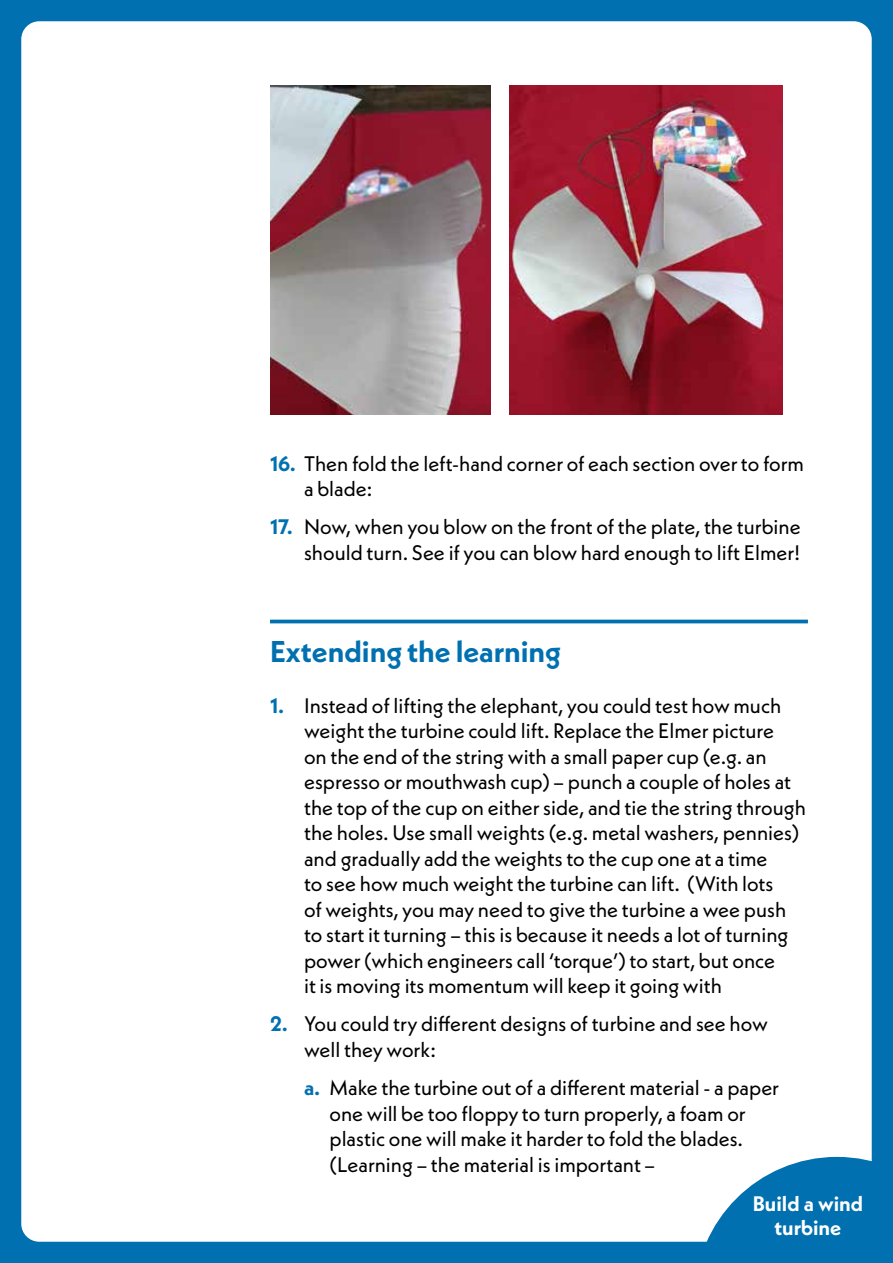
<style>
.page{position:relative;width:893px;height:1263px;background:#0070b0}
.page>*{position:absolute;margin:0;border:0;box-sizing:border-box;transform-origin:0 0}
.t1{font:700 30px "Neue Kabel";color:#0070b0}
.t2{font:21px/25.5px "Neue Kabel";color:#000}
.t3{font:700 21px/24px "Neue Kabel";color:#fff;text-align:center}
.s1{font-weight:700;color:#0070b0}
</style>
<div class="page">
<div style="left:21px;top:21px;width:851px;height:1221px;background:#fff;border-radius:18px"></div>
<hr style="left:270px;top:620px;width:538px;height:3px;background:#0070b0">
<img style="left:509px;top:85px;width:273px;height:330px">
<img style="left:270px;top:85px;width:221px;height:330px">
<svg style="left:695px;top:1157px;width:177px;height:85px"></svg>
<p class="t2" style="left:304px;top:450px;width:501px;text-indent:-34px"><span class="s1">16.</span> Then fold the left-hand corner of each section over to form a blade:</p>
<p class="t2" style="left:270px;top:514px;width:532px;text-align:right"><span class="s1">17.</span> Now, when you blow on the front of the plate, the turbine should turn. See if you can blow hard enough to lift Elmer!</p>
<h1 class="t1" style="left:270px;top:632px;width:293px">Extending the learning</h1>
<p class="t2" style="left:304px;top:692px;width:503px;text-indent:-34px"><span class="s1">1.</span> Instead of lifting the elephant, you could test how much weight the turbine could lift. Replace the Elmer picture<br>on the end of the string with a small paper cup (e.g. an espresso or mouthwash cup) – punch a couple of holes at the top of the cup on either side, and tie the string through the holes. Use small weights (e.g. metal washers, pennies) and gradually add the weights to the cup one at a time<br>to see how much weight the turbine can lift. (With lots<br>of weights, you may need to give the turbine a wee push to start it turning – this is because it needs a lot of turning power (which engineers call ‘torque’) to start, but once<br>it is moving its momentum will keep it going with</p>
<p class="t2" style="left:304px;top:1011px;width:465px;text-indent:-34px"><span class="s1">2.</span> You could try different designs of turbine and see how well they work:</p>
<p class="t2" style="left:330px;top:1075px;width:451px;text-indent:-26px"><span class="s1">a.</span> Make the turbine out of a different material - a paper one will be too floppy to turn properly, a foam or plastic one will make it harder to fold the blades. (Learning – the material is important –</p>
<p class="t3" style="left:753px;top:1191px;width:112px">Build a wind turbine</p>
</div>
